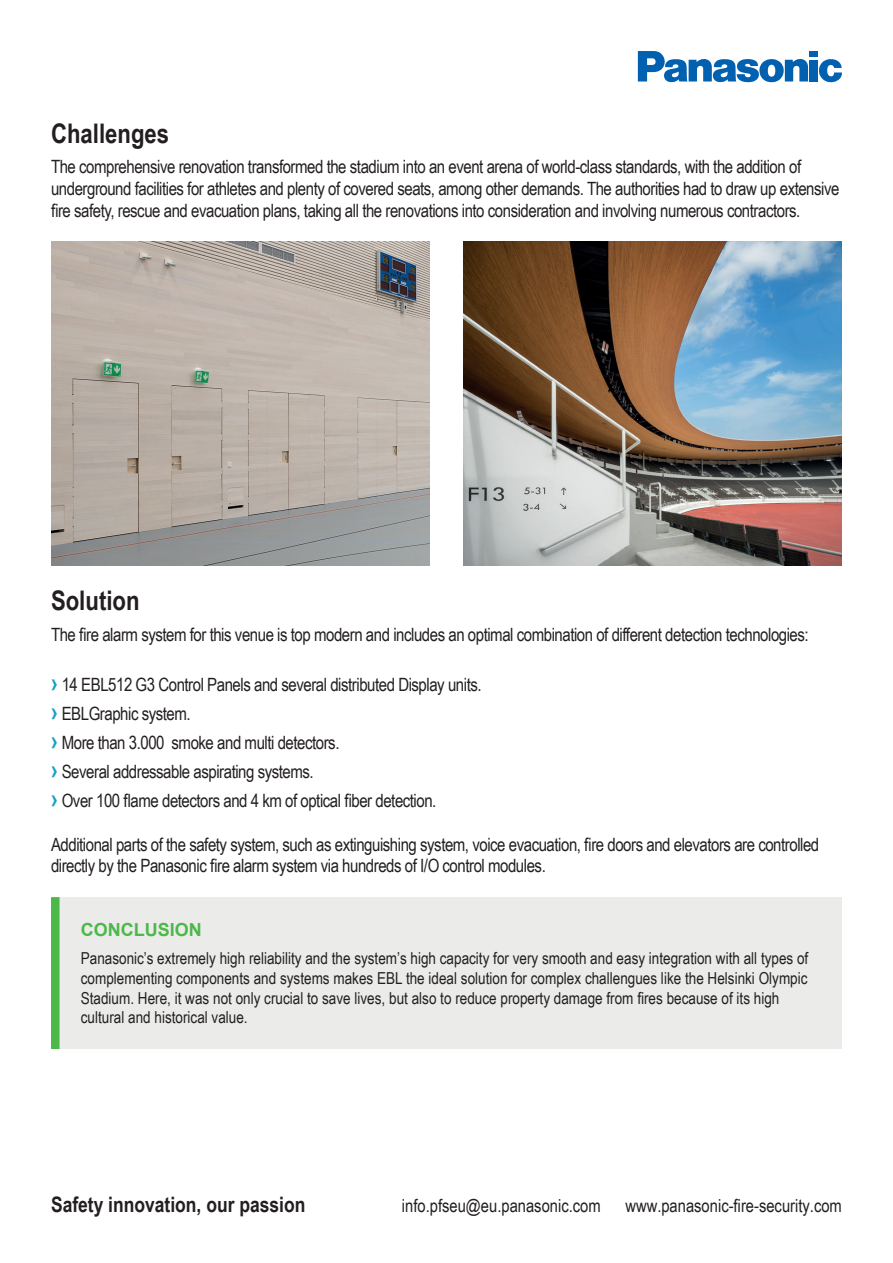
<style>
.page{position:relative;width:893px;height:1263px;background:#fff}
.page>*{position:absolute;margin:0;border:0;box-sizing:border-box;transform-origin:0 0}
.Titular_de_sección_3{font:700 27px "Arial Narrow";color:#231f20}
.t1{font:700 21.3px "Arial Narrow";color:#231f20}
.t2{font:18.3px/21.9px "Arial Narrow";letter-spacing:-.025em;color:#231f20}
.t3{font:18px "Arial Narrow";color:#231f20}
.Titular_innovación{font:700 18px "Arial";color:#4cb848}
.t4{font:16.5px/19.8px "Arial Narrow";color:#231f20}
.s1{font-weight:700;font-size:24px;color:#13a1c4}
</style>
<div class="page">
<svg style="left:819px;top:59px;width:23px;height:23px"></svg>
<div style="left:810px;top:51px;width:8px;height:6px;background:#0161b0"></div>
<div style="left:810px;top:60px;width:8px;height:21px;background:#0161b0"></div>
<svg style="left:638px;top:51px;width:170px;height:31px"></svg>
<div style="left:55px;top:897px;width:787px;height:152px;background:#ebebea"></div>
<div style="left:51px;top:897px;width:9px;height:152px;background:#4cb848"></div>
<img style="left:51px;top:242px;width:378px;height:324px">
<img style="left:463px;top:242px;width:379px;height:324px">
<p class="Titular_de_sección_3" style="left:51px;top:113px;width:120px">Challenges</p>
<p class="t2" style="left:51px;top:155px;width:790px">The comprehensive renovation transformed the stadium into an event arena of world-class standards, with the addition of underground facilities for athletes and plenty of covered seats, among other demands. The authorities had to draw up extensive fire safety, rescue and evacuation plans, taking all the renovations into consideration and involving numerous contractors.</p>
<p class="Titular_de_sección_3" style="left:51px;top:580px;width:90px">Solution</p>
<p class="t2" style="left:51px;top:622px;width:759px">The fire alarm system for this venue is top modern and includes an optimal combination of different detection technologies:</p>
<p class="t2" style="left:51px;top:673px;width:432px"><span class="s1">›</span> 14 EBL512 G3 Control Panels and several distributed Display units.</p>
<p class="t2" style="left:51px;top:702px;width:141px"><span class="s1">›</span> EBLGraphic system.</p>
<p class="t2" style="left:51px;top:731px;width:290px"><span class="s1">›</span> More than 3.000 smoke and multi detectors.</p>
<p class="t2" style="left:51px;top:760px;width:264px"><span class="s1">›</span> Several addressable aspirating systems.</p>
<p class="t2" style="left:51px;top:788px;width:387px"><span class="s1">›</span> Over 100 flame detectors and 4 km of optical fiber detection.</p>
<p class="t2" style="left:51px;top:832px;width:770px">Additional parts of the safety system, such as extinguishing system, voice evacuation, fire doors and elevators are controlled directly by the Panasonic fire alarm system via hundreds of I/O control modules.</p>
<p class="Titular_innovación" style="left:81px;top:917px;width:122px">CONCLUSION</p>
<p class="t4" style="left:81px;top:948px;width:729px">Panasonic’s extremely high reliability and the system’s high capacity for very smooth and easy integration with all types of complementing components and systems makes EBL the ideal solution for complex challengues like the Helsinki Olympic Stadium. Here, it was not only crucial to save lives, but also to reduce property damage from fires because of its high cultural and historical value.</p>
<p class="t1" style="left:51px;top:1188px;width:256px">Safety innovation, our passion</p>
<p class="t3" style="left:402px;top:1192px;width:200px">info.pfseu@eu.panasonic.com</p>
<p class="t3" style="left:625px;top:1192px;width:218px">www.panasonic-fire-security.com</p>
</div>
